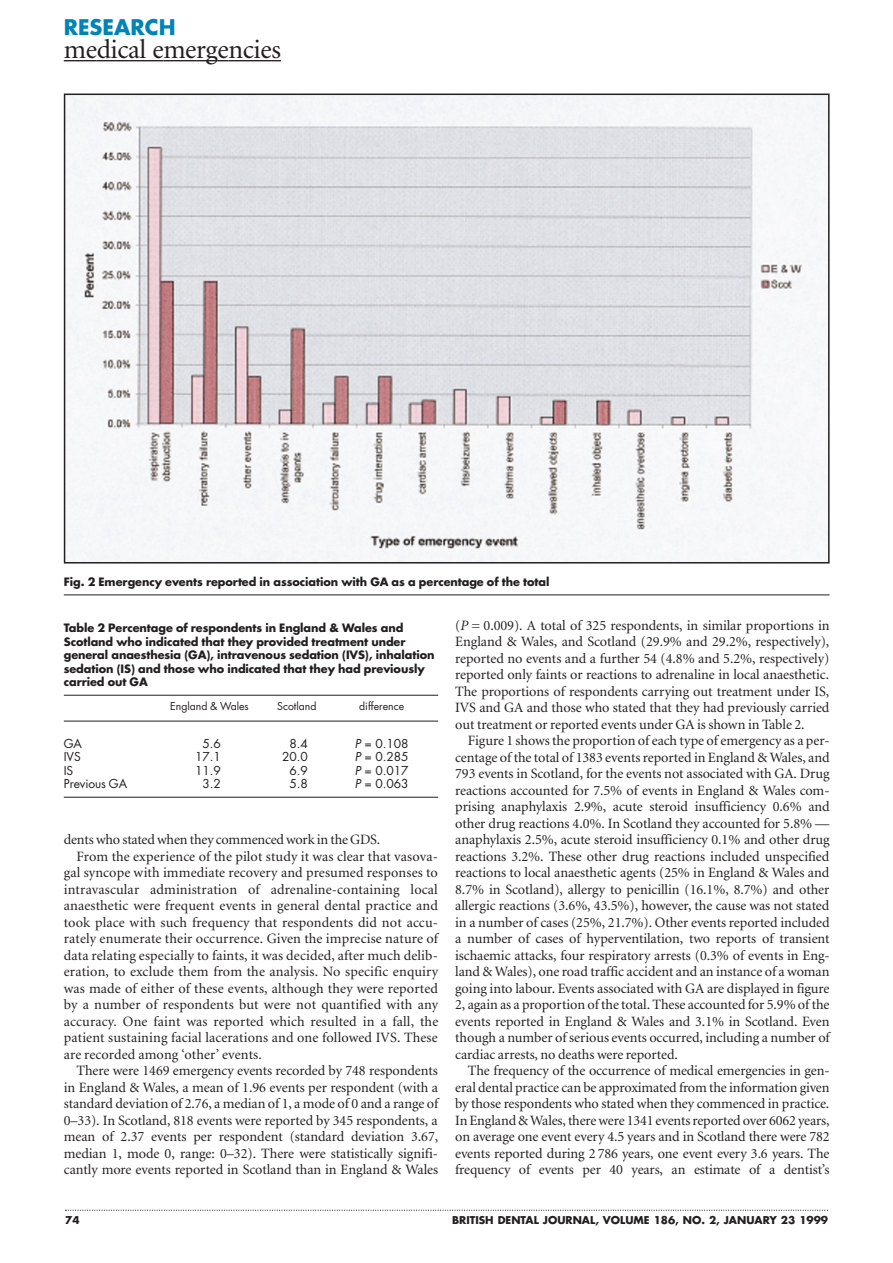
<style>
.page{position:relative;width:893px;height:1263px;background:#fff}
.page>*{position:absolute;margin:0;border:0;box-sizing:border-box;transform-origin:0 0}
.t1{font:27px "Minion";letter-spacing:-.015em;color:#231f20}
.t2{font:700 21px "Futura";color:#0083b6}
.t3{font:14.25px/16.5px "Minion";letter-spacing:.005em;color:#231f20;text-align:justify}
.t4{font:14.25px "Minion";letter-spacing:-.015em;color:#231f20}
.t5{font:12px "Futura";letter-spacing:-.005em;color:#231f20}
.t6{font:700 11.25px/13.5px "Futura";letter-spacing:-.005em;color:#231f20}
.t7{font:700 10.5px "Futura";color:#231f20}
.t8{font:10.5px "Futura";color:#231f20}
.s1{font-style:italic}
</style>
<div class="page">
<svg style="left:65px;top:1210px;width:763px;height:1px"></svg>
<hr style="left:64px;top:60px;width:33px;height:1px;background:#231f20">
<hr style="left:97px;top:60px;width:66px;height:1px;background:#231f20">
<hr style="left:163px;top:60px;width:33px;height:1px;background:#231f20">
<svg style="left:196px;top:60px;width:32px;height:1px"></svg>
<hr style="left:228px;top:60px;width:53px;height:1px;background:#231f20">
<hr style="left:64px;top:695px;width:374px;height:1px;background:#231f20">
<hr style="left:64px;top:721px;width:374px;height:1px;background:#231f20">
<hr style="left:64px;top:797px;width:374px;height:1px;background:#231f20">
<img style="left:67px;top:97px;width:759px;height:464px">
<div style="left:64px;top:94px;width:765px;height:470px;border:2px solid #231f20"></div>
<hr style="left:64px;top:595px;width:765px;height:1px;background:#231f20">
<h2 class="t2" style="left:64px;top:17px;width:113px">RESEARCH</h2>
<h1 class="t1" style="left:64px;top:39px;width:219px">medical emergencies</h1>
<p class="t6" style="left:64px;top:576px;width:487px">Fig. 2 Emergency events reported in association with GA as a percentage of the total</p>
<p class="t6" style="left:64px;top:622px;width:372px">Table 2 Percentage of respondents in England &amp; Wales and Scotland who indicated that they provided treatment under general anaesthesia (GA), intravenous sedation (IVS), inhalation sedation (IS) and those who indicated that they had previously carried out GA</p>
<p class="t8" style="left:170px;top:701px;width:80px">England &amp; Wales</p>
<p class="t8" style="left:277px;top:701px;width:41px">Scotland</p>
<p class="t8" style="left:359px;top:701px;width:46px">difference</p>
<p class="t5" style="left:64px;top:738px;width:20px">GA</p>
<p class="t5" style="left:202px;top:738px;width:20px">5.6</p>
<p class="t5" style="left:289px;top:738px;width:20px">8.4</p>
<p class="t5" style="left:355px;top:738px;width:55px"><span class="s1">P</span> = 0.108</p>
<p class="t5" style="left:64px;top:751px;width:18px">IVS</p>
<p class="t5" style="left:195px;top:751px;width:27px">17.1</p>
<p class="t5" style="left:282px;top:751px;width:27px">20.0</p>
<p class="t5" style="left:355px;top:751px;width:55px"><span class="s1">P</span> = 0.285</p>
<p class="t5" style="left:64px;top:765px;width:11px">IS</p>
<p class="t5" style="left:195px;top:765px;width:27px">11.9</p>
<p class="t5" style="left:289px;top:765px;width:20px">6.9</p>
<p class="t5" style="left:355px;top:765px;width:55px"><span class="s1">P</span> = 0.017</p>
<p class="t5" style="left:64px;top:778px;width:65px">Previous GA</p>
<p class="t5" style="left:203px;top:778px;width:20px">3.2</p>
<p class="t5" style="left:289px;top:778px;width:20px">5.8</p>
<p class="t5" style="left:355px;top:778px;width:55px"><span class="s1">P</span> = 0.063</p>
<p class="t4" style="left:64px;top:834px;width:318px">dents who stated when they commenced work in the GDS.</p>
<p class="t3" style="left:77px;top:849px;width:363px">From the experience of the pilot study it was clear that vasova-</p>
<p class="t3" style="left:64px;top:865px;width:375px">gal syncope with immediate recovery and presumed responses to</p>
<p class="t3" style="left:64px;top:882px;width:375px">intravascular administration of adrenaline-containing local</p>
<p class="t3" style="left:64px;top:898px;width:375px">anaesthetic were frequent events in general dental practice and</p>
<p class="t3" style="left:64px;top:915px;width:376px">took place with such frequency that respondents did not accu-</p>
<p class="t3" style="left:64px;top:931px;width:376px">rately enumerate their occurrence. Given the imprecise nature of</p>
<p class="t3" style="left:64px;top:948px;width:375px">data relating especially to faints, it was decided, after much delib-</p>
<p class="t3" style="left:64px;top:964px;width:376px">eration, to exclude them from the analysis. No specific enquiry</p>
<p class="t3" style="left:64px;top:981px;width:376px">was made of either of these events, although they were reported</p>
<p class="t3" style="left:64px;top:997px;width:376px">by a number of respondents but were not quantified with any</p>
<p class="t3" style="left:64px;top:1014px;width:376px">accuracy. One faint was reported which resulted in a fall, the</p>
<p class="t3" style="left:64px;top:1030px;width:375px">patient sustaining facial lacerations and one followed IVS. These</p>
<p class="t3" style="left:64px;top:1047px;width:199px">are recorded among ‘other’ events.</p>
<p class="t3" style="left:77px;top:1063px;width:363px">There were 1469 emergency events recorded by 748 respondents</p>
<p class="t3" style="left:64px;top:1080px;width:376px">in England &amp; Wales, a mean of 1.96 events per respondent (with a</p>
<p class="t3" style="left:64px;top:1096px;width:376px">standard deviation of 2.76, a median of 1, a mode of 0 and a range of</p>
<p class="t3" style="left:64px;top:1113px;width:375px">0–33). In Scotland, 818 events were reported by 345 respondents, a</p>
<p class="t3" style="left:64px;top:1129px;width:376px">mean of 2.37 events per respondent (standard deviation 3.67,</p>
<p class="t3" style="left:64px;top:1146px;width:375px">median 1, mode 0, range: 0–32). There were statistically signifi-</p>
<p class="t3" style="left:64px;top:1162px;width:376px">cantly more events reported in Scotland than in England &amp; Wales</p>
<p class="t3" style="left:455px;top:618px;width:376px">(<span class="s1">P</span> = 0.009). A total of 325 respondents, in similar proportions in England &amp; Wales, and Scotland (29.9% and 29.2%, respectively), reported no events and a further 54 (4.8% and 5.2%, respectively) reported only faints or reactions to adrenaline in local anaesthetic.<br>The proportions of respondents carrying out treatment under IS, IVS and GA and those who stated that they had previously carried out treatment or reported events under GA is shown in Table 2.</p>
<p class="t3" style="left:455px;top:733px;width:376px;text-indent:13px">Figure 1 shows the proportion of each type of emergency as a per&shy;centage of the total of 1383 events reported in England &amp; Wales, and 793 events in Scotland, for the events not associated with GA. Drug reactions accounted for 7.5% of events in England &amp; Wales com&shy;prising anaphylaxis 2.9%, acute steroid insufficiency 0.6% and other drug reactions 4.0%. In Scotland they accounted for 5.8% — anaphylaxis 2.5%, acute steroid insufficiency 0.1% and other drug reactions 3.2%. These other drug reactions included unspecified reactions to local anaesthetic agents (25% in England &amp; Wales and 8.7% in Scotland), allergy to penicillin (16.1%, 8.7%) and other allergic reactions (3.6%, 43.5%), however, the cause was not stated in a number of cases (25%, 21.7%). Other events reported included a number of cases of hyperventilation, two reports of transient ischaemic attacks, four respiratory arrests (0.3% of events in Eng&shy;land &amp; Wales), one road traffic accident and an instance of a woman going into labour. Events associated with GA are displayed in figure 2, again as a proportion of the total. These accounted for 5.9% of the events reported in England &amp; Wales and 3.1% in Scotland. Even though a number of serious events occurred, including a number of cardiac arrests, no deaths were reported.</p>
<p class="t3" style="left:455px;top:1063px;width:376px;text-indent:13px">The frequency of the occurrence of medical emergencies in gen&shy;eral dental practice can be approximated from the information given by those respondents who stated when they commenced in practice.<br>In England &amp; Wales, there were 1341 events reported over 6062 years, on average one event every 4.5 years and in Scotland there were 782 events reported during 2 786 years, one event every 3.6 years. The frequency of events per 40 years, an estimate of a dentist’s</p>
<p class="t7" style="left:65px;top:1215px;width:16px">74</p>
<p class="t7" style="left:452px;top:1215px;width:377px">BRITISH DENTAL JOURNAL, VOLUME 186, NO. 2, JANUARY 23 1999</p>
</div>
